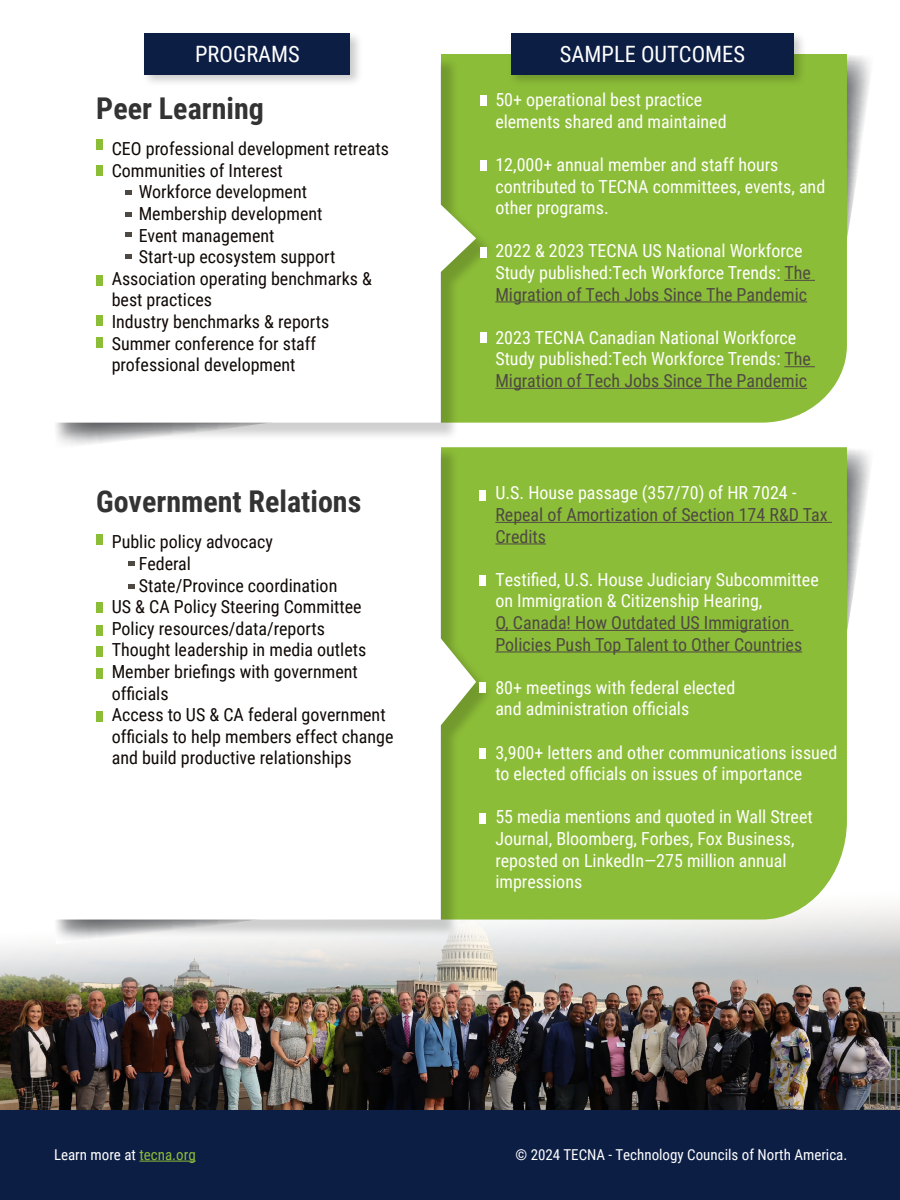
<style>
.page{position:relative;width:900px;height:1200px;background:#fff}
.page>*{position:absolute;margin:0;border:0;box-sizing:border-box;transform-origin:0 0}
.t1{font:700 30px "Roboto Condensed";color:#333}
.t2{font:22.5px "Roboto Condensed";color:#fff}
.t3{font:18px/21.6px "Roboto Condensed";color:#fff}
.t4{font:18px "Roboto Condensed";color:#100906}
.t5{font:18px/21.6px "Roboto Condensed";color:#4e4943}
.t6{font:15px "Roboto Condensed";color:#fff}
.s1{color:#4e4943}
.s2{color:#8cbd37}
</style>
<div class="page">
<div style="left:0;top:1110px;width:900px;height:90px;background:#0d1e45"></div>
<hr style="left:139px;top:1161px;width:57px;height:1px;background:#8cbd37">
<img style="left:0;top:907px;width:900px;height:203px">
<img style="left:847px;top:55px;width:23px;height:182px">
<img style="left:847px;top:449px;width:23px;height:182px">
<div style="left:54px;top:920px;width:299px;height:24px;background:#f4f4f3"></div>
<div style="left:476px;top:54px;width:371px;height:369px;background:#8cbd38"></div>
<div style="left:494px;top:447px;width:353px;height:473px;background:#8cbd38"></div>
<div style="left:56px;top:56px;width:438px;height:385px;background:#000;opacity:.19"></div>
<svg style="left:55px;top:54px;width:421px;height:369px"></svg>
<div style="left:56px;top:447px;width:438px;height:491px;background:#000;opacity:.19"></div>
<svg style="left:54px;top:444px;width:422px;height:476px"></svg>
<hr style="left:784px;top:280px;width:31px;height:1px;background:#4e4943">
<hr style="left:495px;top:302px;width:312px;height:1px;background:#4e4943">
<hr style="left:784px;top:366px;width:31px;height:1px;background:#4e4943">
<hr style="left:495px;top:388px;width:312px;height:1px;background:#4e4943">
<hr style="left:495px;top:522px;width:337px;height:1px;background:#4e4943">
<hr style="left:495px;top:544px;width:51px;height:1px;background:#4e4943">
<hr style="left:495px;top:630px;width:299px;height:1px;background:#4e4943">
<hr style="left:495px;top:652px;width:307px;height:1px;background:#4e4943">
<div style="left:96px;top:139px;width:7px;height:11px;background:#8cbd37"></div>
<div style="left:96px;top:534px;width:7px;height:11px;background:#8cbd37"></div>
<div style="left:96px;top:165px;width:7px;height:11px;background:#8cbd37"></div>
<div style="left:96px;top:602px;width:7px;height:10px;background:#8cbd37"></div>
<svg style="left:125px;top:190px;width:7px;height:5px"></svg>
<svg style="left:128px;top:561px;width:7px;height:5px"></svg>
<svg style="left:125px;top:232px;width:7px;height:5px"></svg>
<svg style="left:125px;top:213px;width:7px;height:4px"></svg>
<svg style="left:128px;top:584px;width:7px;height:4px"></svg>
<svg style="left:125px;top:255px;width:7px;height:4px"></svg>
<div style="left:96px;top:276px;width:7px;height:10px;background:#8cbd37"></div>
<div style="left:96px;top:647px;width:7px;height:10px;background:#8cbd37"></div>
<div style="left:96px;top:315px;width:7px;height:11px;background:#8cbd37"></div>
<div style="left:96px;top:668px;width:7px;height:11px;background:#8cbd37"></div>
<div style="left:96px;top:338px;width:7px;height:10px;background:#8cbd37"></div>
<div style="left:96px;top:711px;width:7px;height:10px;background:#8cbd37"></div>
<div style="left:96px;top:625px;width:7px;height:11px;background:#8cbd37"></div>
<div style="left:480px;top:96px;width:6px;height:10px;background:#fff"></div>
<div style="left:479px;top:490px;width:7px;height:11px;background:#fff"></div>
<div style="left:480px;top:160px;width:6px;height:11px;background:#fff"></div>
<div style="left:479px;top:575px;width:7px;height:11px;background:#fff"></div>
<div style="left:480px;top:247px;width:6px;height:11px;background:#fff"></div>
<div style="left:479px;top:683px;width:7px;height:10px;background:#fff"></div>
<div style="left:480px;top:332px;width:6px;height:11px;background:#fff"></div>
<div style="left:479px;top:748px;width:7px;height:11px;background:#fff"></div>
<div style="left:479px;top:813px;width:7px;height:11px;background:#fff"></div>
<div style="left:507px;top:30px;width:300px;height:57px;background:#000;opacity:.21"></div>
<div style="left:511px;top:33px;width:283px;height:42px;background:#0d1e45"></div>
<div style="left:141px;top:30px;width:223px;height:57px;background:#000;opacity:.21"></div>
<div style="left:145px;top:33px;width:205px;height:42px;background:#0d1e45"></div>
<p class="t2" style="left:195px;top:38px;width:106px">PROGRAMS</p>
<p class="t2" style="left:560px;top:38px;width:187px">SAMPLE OUTCOMES</p>
<h1 class="t1" style="left:96px;top:87px;width:169px">Peer Learning</h1>
<p class="t4" style="left:112px;top:136px;width:279px">CEO professional development retreats</p>
<p class="t4" style="left:112px;top:158px;width:173px">Communities of Interest</p>
<p class="t4" style="left:139px;top:179px;width:170px">Workforce development</p>
<p class="t4" style="left:139px;top:201px;width:185px">Membership development</p>
<p class="t4" style="left:139px;top:223px;width:137px">Event management</p>
<p class="t4" style="left:139px;top:244px;width:198px">Start-up ecosystem support</p>
<p class="t4" style="left:112px;top:266px;width:262px">Association operating benchmarks &amp;</p>
<p class="t4" style="left:112px;top:287px;width:102px">best practices</p>
<p class="t4" style="left:112px;top:309px;width:219px">Industry benchmarks &amp; reports</p>
<p class="t4" style="left:112px;top:331px;width:206px">Summer conference for staff</p>
<p class="t4" style="left:112px;top:352px;width:185px">professional development</p>
<h1 class="t1" style="left:96px;top:480px;width:267px">Government Relations</h1>
<p class="t4" style="left:112px;top:529px;width:163px">Public policy advocacy</p>
<p class="t4" style="left:139px;top:551px;width:54px">Federal</p>
<p class="t4" style="left:139px;top:573px;width:200px">State/Province coordination</p>
<p class="t4" style="left:112px;top:594px;width:251px">US &amp; CA Policy Steering Committee</p>
<p class="t4" style="left:112px;top:616px;width:215px">Policy resources/data/reports</p>
<p class="t4" style="left:112px;top:637px;width:256px">Thought leadership in media outlets</p>
<p class="t4" style="left:112px;top:659px;width:248px">Member briefings with government</p>
<p class="t4" style="left:112px;top:681px;width:58px">officials</p>
<p class="t4" style="left:112px;top:702px;width:275px">Access to US &amp; CA federal government</p>
<p class="t4" style="left:112px;top:724px;width:283px">officials to help members effect change</p>
<p class="t4" style="left:112px;top:745px;width:242px">and build productive relationships</p>
<p class="t3" style="left:495px;top:88px;width:233px">50+ operational best practice elements shared and maintained</p>
<p class="t3" style="left:495px;top:153px;width:331px">12,000+ annual member and staff hours contributed to TECNA committees, events, and other programs.</p>
<p class="t3" style="left:495px;top:240px;width:317px">2022 &amp; 2023 TECNA US National Workforce<br>Study published:Tech Workforce Trends: <span class="s1">The<br>Migration of Tech Jobs Since The Pandemic</span></p>
<p class="t3" style="left:495px;top:326px;width:317px">2023 TECNA Canadian National Workforce<br>Study published:Tech Workforce Trends: <span class="s1">The<br>Migration of Tech Jobs Since The Pandemic</span></p>
<p class="t3" style="left:495px;top:482px;width:303px">U.S. House passage (357/70) of HR 7024 -</p>
<p class="t5" style="left:495px;top:503px;width:334px">Repeal of Amortization of Section 174 R&amp;D Tax<br>Credits</p>
<p class="t3" style="left:495px;top:568px;width:325px">Testified, U.S. House Judiciary Subcommittee on Immigration &amp; Citizenship Hearing,</p>
<p class="t5" style="left:495px;top:611px;width:308px">O, Canada! How Outdated US Immigration<br>Policies Push Top Talent to Other Countries</p>
<p class="t3" style="left:495px;top:676px;width:241px">80+ meetings with federal elected and administration officials</p>
<p class="t3" style="left:495px;top:741px;width:343px">3,900+ letters and other communications issued to elected officials on issues of importance</p>
<p class="t3" style="left:495px;top:806px;width:319px">55 media mentions and quoted in Wall Street Journal, Bloomberg, Forbes, Fox Business, reposted on LinkedIn—275 million annual impressions</p>
<p class="t6" style="left:54px;top:1144px;width:143px">Learn more at <span class="s2">tecna.org</span></p>
<p class="t6" style="left:515px;top:1144px;width:333px">© 2024 TECNA - Technology Councils of North America.</p>
</div>
